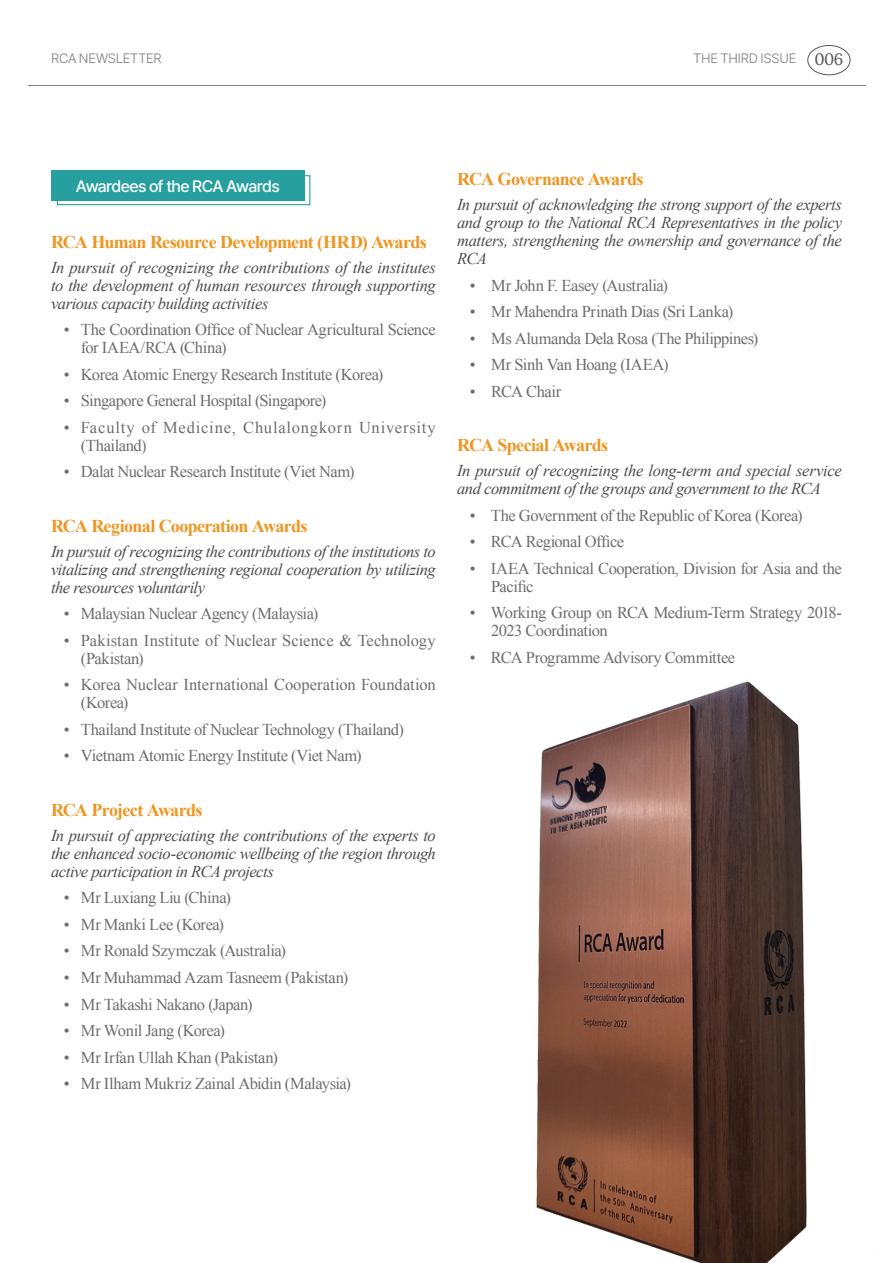
<style>
.page{position:relative;width:893px;height:1263px;background:#fff}
.page>*{position:absolute;margin:0;border:0;box-sizing:border-box;transform-origin:0 0}
.t1{font:700 18px "Times New Roman";letter-spacing:-.035em;color:#ef9520}
.t2{font:16.5px/18px "Times New Roman";letter-spacing:-.025em;color:#6c6d70}
.t3{font:italic 16.5px/18px "Times New Roman";letter-spacing:-.025em;color:#4b4c4d;text-align:justify}
.t4{font:16.5px/18px "Times New Roman";color:#6c6d70}
.t5{font:16.5px/18px "Times New Roman";letter-spacing:-.005em;color:#6c6d70}
.t6{font:16.5px/18px "Times New Roman";letter-spacing:.045em;color:#6c6d70}
.t7{font:500 16.5px "Pretendard";letter-spacing:-.04em;color:#fff}
.t8{font:16.5px "Lora";color:#57585a}
.t9{font:300 13.5px "Pretendard";letter-spacing:-.01em;color:#808285}
</style>
<div class="page">
<div style="left:57px;top:175px;width:253px;height:30px;border:1px solid #269f9e"></div>
<div style="left:51px;top:171px;width:253px;height:30px;background:#269f9e"></div>
<img style="left:536px;top:681px;width:271px;height:582px">
<div style="left:807px;top:45px;width:43px;height:30px;border:1px solid #57585a;border-radius:50%"></div>
<hr style="left:28px;top:85px;width:837px;height:1px;background:#808285">
<p class="t9" style="left:51px;top:49px;width:112px">RCA NEWSLETTER</p>
<p class="t9" style="left:693px;top:49px;width:105px">THE THIRD ISSUE</p>
<p class="t8" style="left:814px;top:49px;width:30px">006</p>
<p class="t7" style="left:76px;top:174px;width:206px">Awardees of the RCA Awards</p>
<p class="t1" style="left:51px;top:229px;width:377px">RCA Human Resource Development (HRD) Awards</p>
<p class="t3" style="left:51px;top:258px;width:386px">In pursuit of recognizing the contributions of the institutes to the development of human resources through supporting various capacity building activities</p>
<p class="t2" style="left:81px;top:321px;width:357px;text-indent:-17px">• The Coordination Office of Nuclear Agricultural Science for IAEA/RCA (China)</p>
<p class="t2" style="left:64px;top:365px;width:321px">• Korea Atomic Energy Research Institute (Korea)</p>
<p class="t2" style="left:64px;top:392px;width:264px">• Singapore General Hospital (Singapore)</p>
<p class="t6" style="left:81px;top:418px;width:357px;text-indent:-17px">• Faculty of Medicine, Chulalongkorn University (Thailand)</p>
<p class="t2" style="left:64px;top:463px;width:292px">• Dalat Nuclear Research Institute (Viet Nam)</p>
<p class="t1" style="left:51px;top:513px;width:258px">RCA Regional Cooperation Awards</p>
<p class="t3" style="left:51px;top:542px;width:386px">In pursuit of recognizing the contributions of the institutions to vitalizing and strengthening regional cooperation by utilizing the resources voluntarily</p>
<p class="t2" style="left:64px;top:605px;width:256px">• Malaysian Nuclear Agency (Malaysia)</p>
<p class="t4" style="left:81px;top:631px;width:357px;text-indent:-17px">• Pakistan Institute of Nuclear Science &amp; Technology (Pakistan)</p>
<p class="t5" style="left:81px;top:676px;width:357px;text-indent:-17px">• Korea Nuclear International Cooperation Foundation (Korea)</p>
<p class="t2" style="left:64px;top:720px;width:342px">• Thailand Institute of Nuclear Technology (Thailand)</p>
<p class="t2" style="left:64px;top:747px;width:299px">• Vietnam Atomic Energy Institute (Viet Nam)</p>
<p class="t1" style="left:51px;top:797px;width:153px">RCA Project Awards</p>
<p class="t3" style="left:51px;top:826px;width:386px">In pursuit of appreciating the contributions of the experts to the enhanced socio-economic wellbeing of the region through active participation in RCA projects</p>
<p class="t2" style="left:64px;top:889px;width:169px">• Mr Luxiang Liu (China)</p>
<p class="t2" style="left:64px;top:915px;width:162px">• Mr Manki Lee (Korea)</p>
<p class="t2" style="left:64px;top:942px;width:224px">• Mr Ronald Szymczak (Australia)</p>
<p class="t2" style="left:64px;top:968px;width:286px">• Mr Muhammad Azam Tasneem (Pakistan)</p>
<p class="t2" style="left:64px;top:995px;width:190px">• Mr Takashi Nakano (Japan)</p>
<p class="t2" style="left:64px;top:1021px;width:163px">• Mr Wonil Jang (Korea)</p>
<p class="t2" style="left:64px;top:1048px;width:216px">• Mr Irfan Ullah Khan (Pakistan)</p>
<p class="t2" style="left:64px;top:1074px;width:289px">• Mr Ilham Mukriz Zainal Abidin (Malaysia)</p>
<p class="t1" style="left:457px;top:167px;width:188px">RCA Governance Awards</p>
<p class="t3" style="left:457px;top:195px;width:386px">In pursuit of acknowledging the strong support of the experts and group to the National RCA Representatives in the policy matters, strengthening the ownership and governance of the RCA</p>
<p class="t2" style="left:470px;top:276px;width:200px">• Mr John F. Easey (Australia)</p>
<p class="t2" style="left:470px;top:303px;width:265px">• Mr Mahendra Prinath Dias (Sri Lanka)</p>
<p class="t2" style="left:470px;top:329px;width:290px">• Ms Alumanda Dela Rosa (The Philippines)</p>
<p class="t2" style="left:470px;top:356px;width:200px">• Mr Sinh Van Hoang (IAEA)</p>
<p class="t2" style="left:470px;top:382px;width:93px">• RCA Chair</p>
<p class="t1" style="left:457px;top:433px;width:153px">RCA Special Awards</p>
<p class="t3" style="left:457px;top:461px;width:386px">In pursuit of recognizing the long-term and special service and commitment of the groups and government to the RCA</p>
<p class="t2" style="left:470px;top:506px;width:334px">• The Government of the Republic of Korea (Korea)</p>
<p class="t2" style="left:470px;top:533px;width:156px">• RCA Regional Office</p>
<p class="t2" style="left:491px;top:559px;width:352px;text-indent:-21px">• IAEA Technical Cooperation, Division for Asia and the<br>Pacific</p>
<p class="t2" style="left:491px;top:604px;width:352px;text-indent:-21px">• Working Group on RCA Medium-Term Strategy 2018-<br>2023 Coordination</p>
<p class="t2" style="left:470px;top:648px;width:267px">• RCA Programme Advisory Committee</p>
</div>
